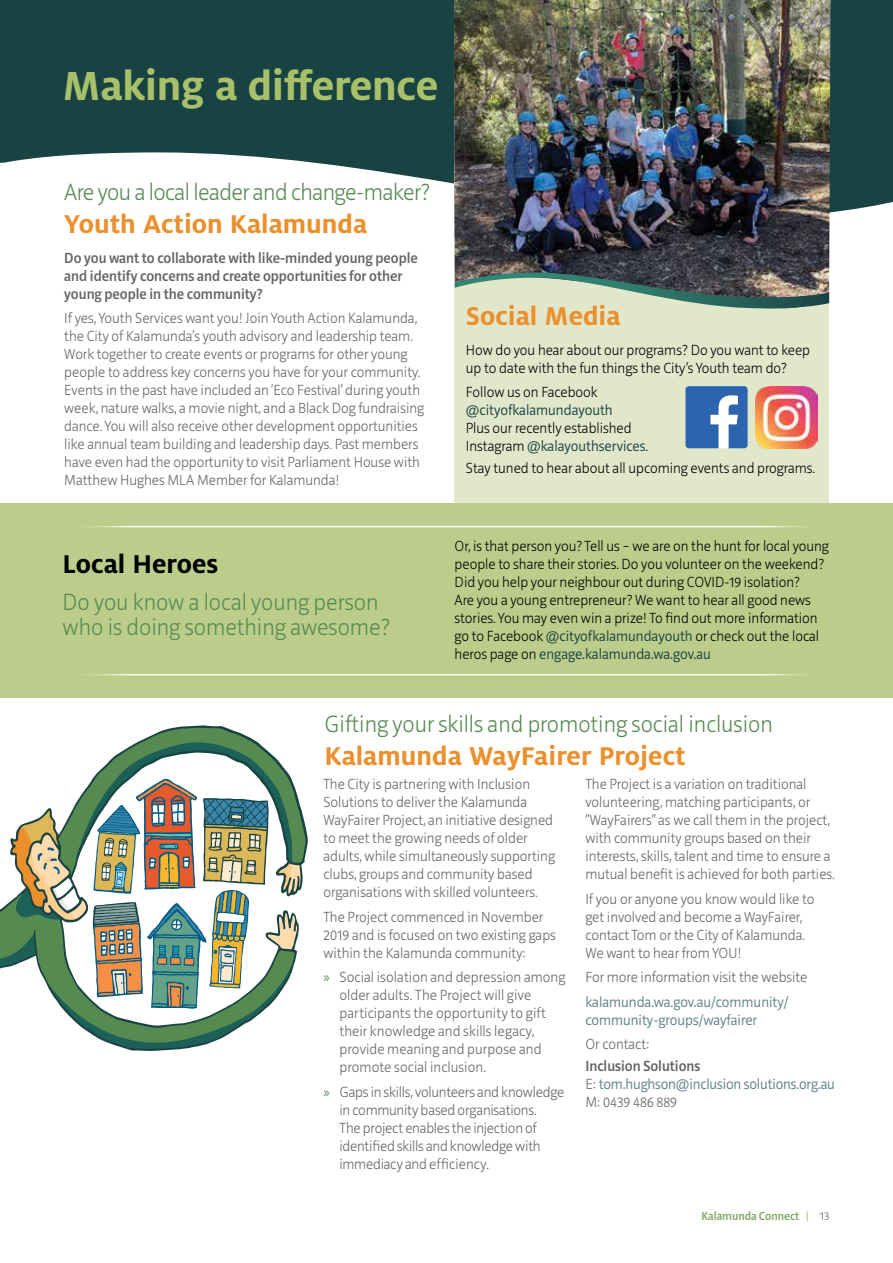
<style>
.page{position:relative;width:893px;height:1263px;background:#fff}
.page>*{position:absolute;margin:0;border:0;box-sizing:border-box;transform-origin:0 0}
.t1{font:700 45px "Milo OT";letter-spacing:-.01em;color:#a8c069}
.t2{font:700 28.5px "Milo OT";color:#eb902c}
.t3{font:700 28.5px "Milo OT";color:#000}
.t4{font:200 24px/25.5px "Riga";color:#558a51}
.t5{font:200 24px "Riga";letter-spacing:-.02em;color:#558a51}
.t6{font:200 15px/18px "Riga";color:#636466}
.t7{font:200 15px/18px "Riga";color:#000}
.t8{font:300 15px/18px "Riga";letter-spacing:-.005em;color:#5d8088}
.t9{font:500 15px/18px "Riga";color:#636466}
.t10{font:300 15px "Riga";color:#194243}
.t11{font:500 12px "Riga";color:#7ea861}
.s1{font-weight:300;color:#194243}
.s2{font-family:"Myriad Pro";font-weight:400;color:#558a51}
.s3{font-weight:500;color:#636466}
.s4{font-weight:200;color:#636466}
.s5{font-weight:200;color:#eb902c}
</style>
<div class="page">
<svg style="left:0;top:0;width:3px;height:163px"></svg>
<svg style="left:3px;top:0;width:890px;height:213px;fill:#194243"></svg>
<div style="left:455px;top:0;width:374px;height:526px;background:#e1e7ca"></div>
<img style="left:454px;top:0;width:376px;height:310px">
<svg style="left:455px;top:272px;width:374px;height:36px"></svg>
<div style="left:0;top:503px;width:893px;height:195px;background:#bccd8b"></div>
<svg style="left:685px;top:386px;width:63px;height:62px;background:#5884be"></svg>
<img style="left:756px;top:387px;width:61px;height:61px">
<svg style="left:144px;top:725px;width:164px;height:159px"></svg>
<svg style="left:0;top:739px;width:302px;height:312px"></svg>
<hr style="left:64px;top:526px;width:765px;height:1px;background:#fff">
<hr style="left:64px;top:674px;width:765px;height:2px;background:#fff">
<h1 class="t1" style="left:63px;top:60px;width:377px">Making a difference</h1>
<h3 class="t5" style="left:64px;top:179px;width:367px">Are you a local leader and change-maker?</h3>
<h2 class="t2" style="left:64px;top:208px;width:304px">Youth Action Kalamunda</h2>
<p class="t9" style="left:64px;top:249px;width:355px">Do you want to collaborate with like-minded young people and identify concerns and create opportunities for other young people in the community?</p>
<p class="t6" style="left:64px;top:310px;width:361px">If yes, Youth Services want you! Join Youth Action Kalamunda, the City of Kalamunda’s youth advisory and leadership team.<br>Work together to create events or programs for other young people to address key concerns you have for your community.<br>Events in the past have included an ‘Eco Festival’ during youth week, nature walks, a movie night, and a Black Dog fundraising dance. You will also receive other development opportunities like annual team building and leadership days. Past members have even had the opportunity to visit Parliament House with Matthew Hughes MLA Member for Kalamunda!</p>
<h2 class="t3" style="left:63px;top:547px;width:157px">Local Heroes</h2>
<h3 class="t4" style="left:63px;top:590px;width:329px">Do you know a local young person who is doing something awesome?</h3>
<h2 class="t2" style="left:466px;top:300px;width:156px">Social Media</h2>
<p class="t7" style="left:466px;top:341px;width:346px">How do you hear about our programs? Do you want to keep up to date with the fun things the City’s Youth team do?</p>
<p class="t7" style="left:466px;top:383px;width:133px">Follow us on Facebook</p>
<p class="t10" style="left:466px;top:402px;width:148px">@cityofkalamundayouth</p>
<p class="t7" style="left:466px;top:419px;width:184px">Plus our recently established<br>Instagram <span class="s1">@kalayouthservices</span>.</p>
<p class="t7" style="left:466px;top:460px;width:351px">Stay tuned to hear about all upcoming events and programs.</p>
<p class="t7" style="left:455px;top:537px;width:376px">Or, is that person you? Tell us – we are on the hunt for local young people to share their stories. Do you volunteer on the weekend?<br>Did you help your neighbour out during COVID-19 isolation?<br>Are you a young entrepreneur? We want to hear all good news stories. You may even win a prize! To find out more information go to Facebook <span class="s1">@cityofkalamundayouth</span> or check out the local heros page on <span class="s1">engage.kalamunda.wa.gov.au</span></p>
<h3 class="t4" style="left:325px;top:712px;width:450px">Gifting your skills and promoting social inclusion</h3>
<h2 class="t2" style="left:325px;top:740px;width:363px">Kalamunda WayFairer Project</h2>
<p class="t6" style="left:323px;top:776px;width:233px">The City is partnering with Inclusion Solutions to deliver the Kalamunda WayFairer Project, an initiative designed to meet the growing needs of older adults, while simultaneously supporting clubs, groups and community based organisations with skilled volunteers.</p>
<p class="t6" style="left:323px;top:908px;width:234px">The Project commenced in November<br>2019 and is focused on two existing gaps within the Kalamunda community:</p>
<p class="t6" style="left:339px;top:969px;width:227px;text-indent:-16px"><span class="s2">»</span> Social isolation and depression among older adults. The Project will give participants the opportunity to gift their knowledge and skills legacy, provide meaning and purpose and promote social inclusion.</p>
<p class="t6" style="left:339px;top:1083px;width:226px;text-indent:-16px"><span class="s2">»</span> Gaps in skills, volunteers and knowledge in community based organisations.<br>The project enables the injection of identified skills and knowledge with immediacy and efficiency.</p>
<p class="t6" style="left:585px;top:776px;width:251px">The Project is a variation on traditional volunteering, matching participants, or “WayFairers” as we call them in the project, with community groups based on their interests, skills, talent and time to ensure a mutual benefit is achieved for both parties.</p>
<p class="t6" style="left:585px;top:890px;width:230px">If you or anyone you know would like to get involved and become a WayFairer, contact Tom or the City of Kalamunda.<br>We want to hear from YOU!</p>
<p class="t6" style="left:585px;top:969px;width:224px">For more information visit the website</p>
<p class="t8" style="left:585px;top:993px;width:205px">kalamunda.wa.gov.au/community/ community-groups/wayfairer</p>
<p class="t6" style="left:585px;top:1035px;width:66px">Or contact:</p>
<p class="t8" style="left:585px;top:1058px;width:251px"><span class="s3">Inclusion Solutions<br></span><span class="s4">E:</span> tom.hughson@inclusion solutions.org.au<br><span class="s4">M: 0439 486 889</span></p>
<p class="t11" style="left:702px;top:1210px;width:129px">Kalamunda Connect <span class="s5">|</span> <span class="s4">13</span></p>
</div>
